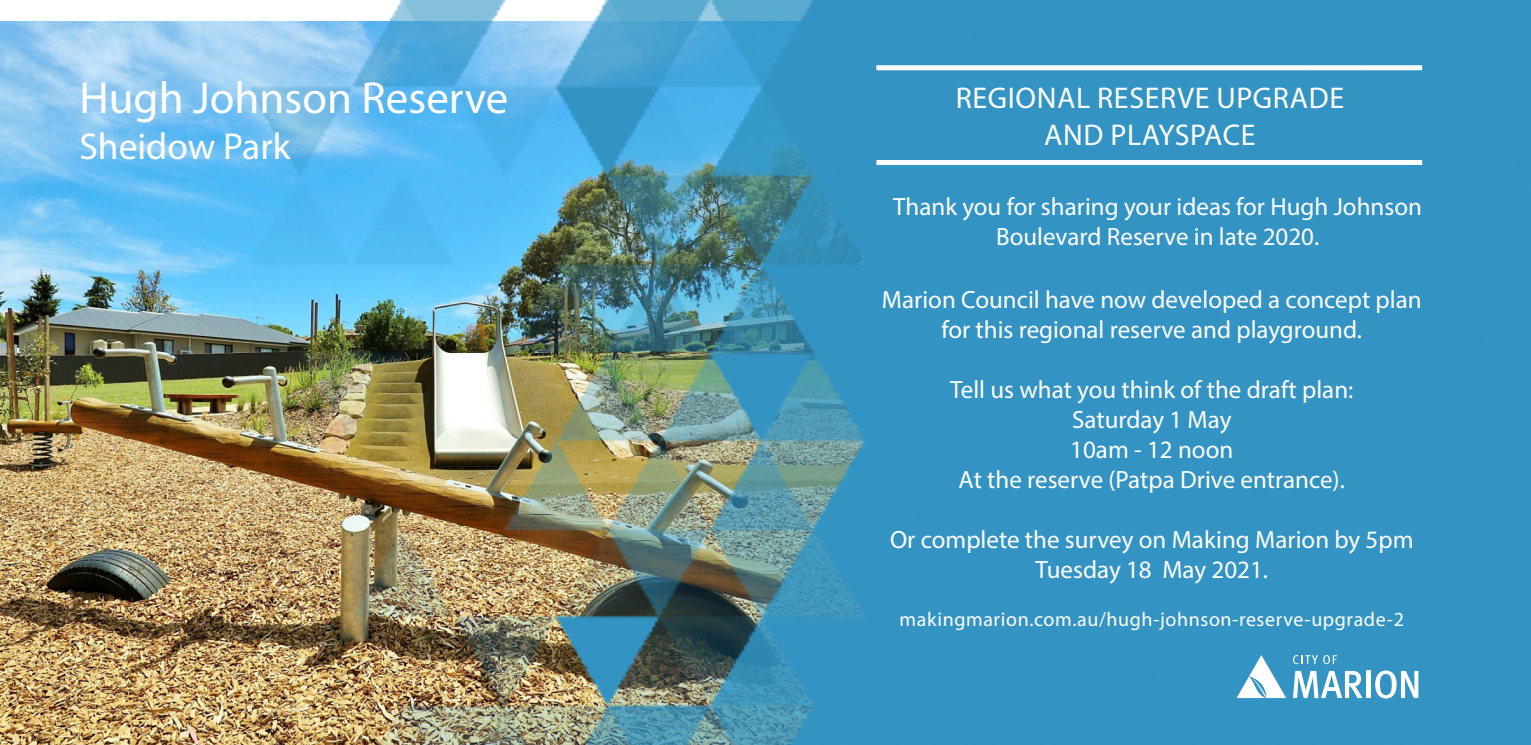
<style>
.page{position:relative;width:1531px;height:745px;background:#fff}
.page>*{position:absolute;margin:0;border:0;box-sizing:border-box;transform-origin:0 0}
.t1{font:45px "Myriad Pro";color:#fff}
.t2{font:37.5px "Myriad Pro";color:#fff}
.t3{font:30px "Myriad Pro";letter-spacing:.02em;color:#fff}
.t4{font:25px/30px "Myriad Pro";color:#fff;text-align:center}
.t5{font:20px "Myriad Pro";letter-spacing:.03em;color:#fff}
</style>
<div class="page">
<img style="left:0;top:21px;width:252px;height:723px">
<img style="left:252px;top:0;width:1279px;height:744px">
<svg style="left:1293px;top:670px;width:69px;height:27px"></svg>
<hr style="left:1366px;top:670px;width:4px;height:27px;background:#fff">
<svg style="left:1375px;top:670px;width:43px;height:28px"></svg>
<svg style="left:1293px;top:654px;width:25px;height:9px"></svg>
<svg style="left:1324px;top:654px;width:13px;height:9px"></svg>
<svg style="left:1236px;top:654px;width:50px;height:43px"></svg>
<div style="left:876px;top:160px;width:546px;height:5px;background:#fff"></div>
<div style="left:876px;top:65px;width:546px;height:5px;background:#fff"></div>
<p class="t1" style="left:79px;top:70px;width:431px">Hugh Johnson Reserve</p>
<p class="t2" style="left:79px;top:123px;width:212px">Sheidow Park</p>
<p class="t3" style="left:956px;top:80px;width:390px">REGIONAL RESERVE UPGRADE</p>
<p class="t3" style="left:1044px;top:116px;width:213px">AND PLAYSPACE</p>
<p class="t4" style="left:893px;top:190px;width:530px">Thank you for sharing your ideas for Hugh Johnson<br>Boulevard Reserve in late 2020.</p>
<p class="t4" style="left:882px;top:283px;width:541px">Marion Council have now developed a concept plan for this regional reserve and playground.</p>
<p class="t4" style="left:950px;top:373px;width:405px">Tell us what you think of the draft plan:<br>Saturday 1 May<br>10am - 12 noon<br>At the reserve (Patpa Drive entrance).</p>
<p class="t4" style="left:890px;top:523px;width:525px">Or complete the survey on Making Marion by 5pm<br>Tuesday 18 May 2021.</p>
<p class="t5" style="left:899px;top:606px;width:506px">makingmarion.com.au/hugh-johnson-reserve-upgrade-2</p>
</div>
